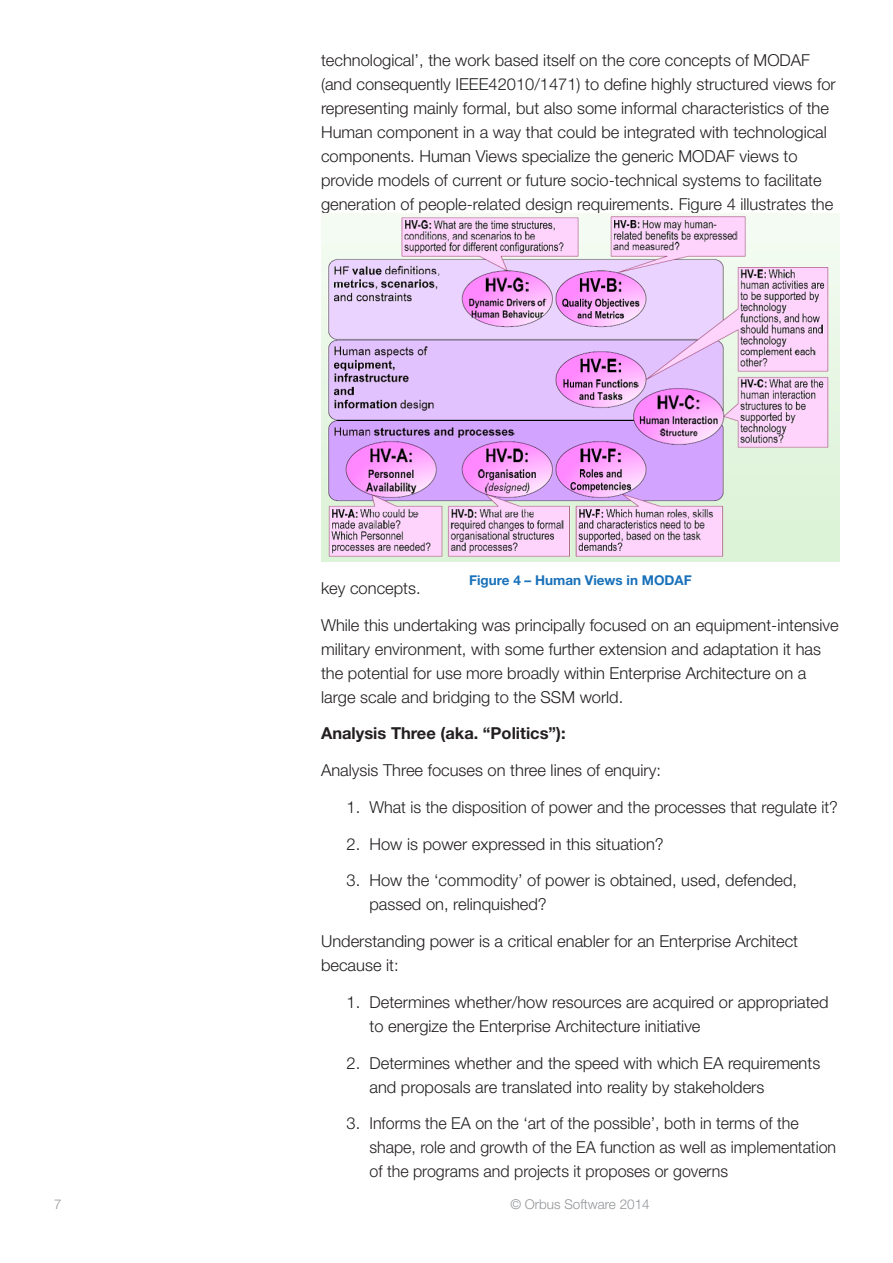
<style>
.page{position:relative;width:893px;height:1263px;background:#fff}
.page>*{position:absolute;margin:0;border:0;box-sizing:border-box;transform-origin:0 0}
.t1{font:300 16.5px/24px "Helvetica Neue LT Std";color:#231f20}
.t2{font:700 16.5px "Helvetica Neue LT Std";color:#231f20}
.t3{font:700 13.5px "Helvetica Neue LT Std";color:#1971ba}
.t4{font:300 13.5px "Helvetica Neue LT Std";color:#939598}
</style>
<div class="page">
<img style="left:321px;top:213px;width:518px;height:349px">
<p class="t1" style="left:321px;top:48px;width:516px">technological’, the work based itself on the core concepts of MODAF (and consequently IEEE42010/1471) to define highly structured views for representing mainly formal, but also some informal characteristics of the Human component in a way that could be integrated with technological components. Human Views specialize the generic MODAF views to provide models of current or future socio-technical systems to facilitate generation of people-related design requirements. Figure 4 illustrates the</p>
<p class="t3" style="left:469px;top:572px;width:224px">Figure 4 – Human Views in MODAF</p>
<p class="t1" style="left:321px;top:576px;width:101px">key concepts.</p>
<p class="t1" style="left:321px;top:612px;width:519px">While this undertaking was principally focused on an equipment-intensive military environment, with some further extension and adaptation it has the potential for use more broadly within Enterprise Architecture on a large scale and bridging to the SSM world.</p>
<p class="t2" style="left:321px;top:723px;width:246px">Analysis Three (aka. “Politics”):</p>
<p class="t1" style="left:321px;top:758px;width:341px">Analysis Three focuses on three lines of enquiry:</p>
<p class="t1" style="left:347px;top:795px;width:493px">1. What is the disposition of power and the processes that regulate it?</p>
<p class="t1" style="left:347px;top:831px;width:319px">2. How is power expressed in this situation?</p>
<p class="t1" style="left:369px;top:868px;width:429px;text-indent:-23px">3. How the ‘commodity’ of power is obtained, used, defended, passed on, relinquished?</p>
<p class="t1" style="left:321px;top:929px;width:479px">Understanding power is a critical enabler for an Enterprise Architect because it:</p>
<p class="t1" style="left:369px;top:990px;width:461px;text-indent:-23px">1. Determines whether/how resources are acquired or appropriated to energize the Enterprise Architecture initiative</p>
<p class="t1" style="left:369px;top:1050px;width:452px;text-indent:-23px">2. Determines whether and the speed with which EA requirements and proposals are translated into reality by stakeholders</p>
<p class="t1" style="left:369px;top:1111px;width:468px;text-indent:-23px">3. Informs the EA on the ‘art of the possible’, both in terms of the shape, role and growth of the EA function as well as implementation of the programs and projects it proposes or governs</p>
<p class="t4" style="left:54px;top:1196px;width:9px">7</p>
<p class="t4" style="left:510px;top:1196px;width:141px">© Orbus Software 2014</p>
</div>
